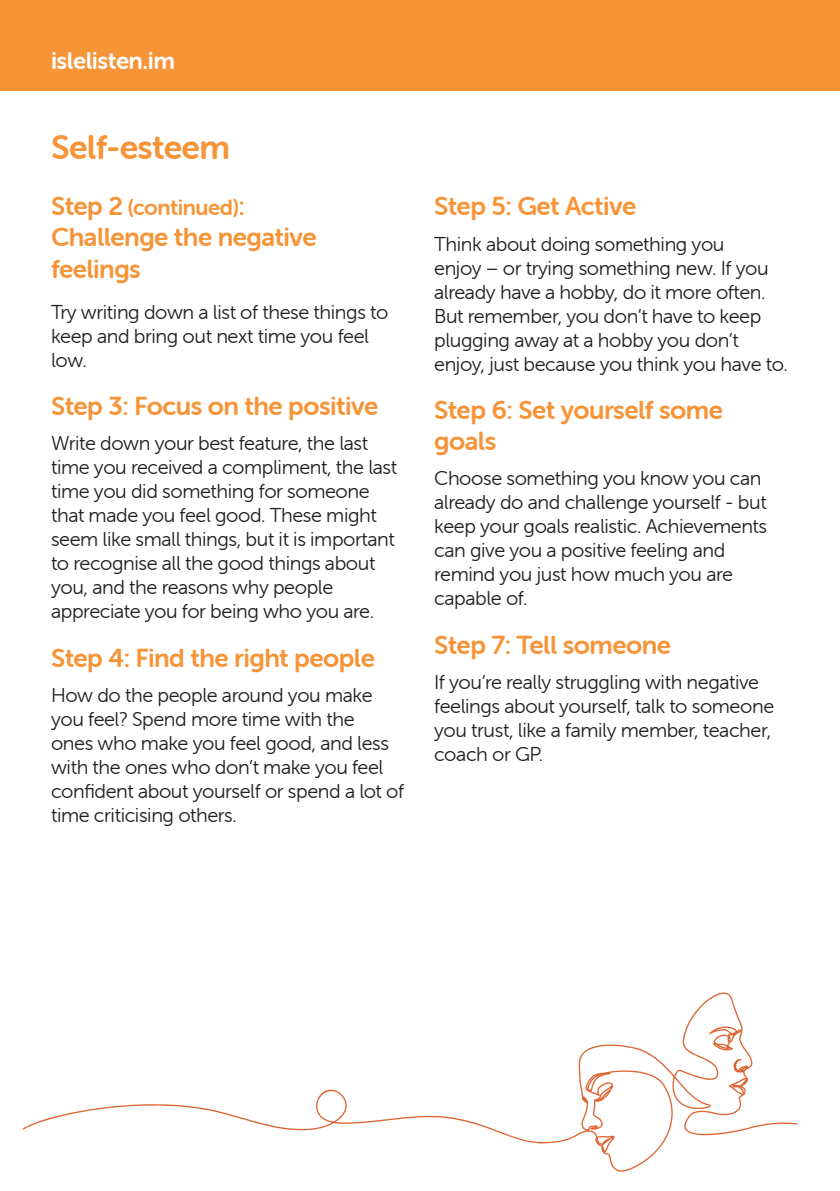
<style>
.page{position:relative;width:840px;height:1191px;background:#fff}
.page>*{position:absolute;margin:0;border:0;box-sizing:border-box;transform-origin:0 0}
.t1{font:34px "Museo Sans Rounded 700";letter-spacing:-.02em;color:#f79438}
.t2{font:26px/31.2px "Museo Sans Rounded 700";letter-spacing:-.02em;color:#f79438}
.t3{font:24px "Museo Sans Rounded 700";letter-spacing:-.02em;color:#fff}
.t4{font:22px "Museo Sans Rounded 700";letter-spacing:-.02em;color:#f79438}
.t5{font:20px/24px "Museo Sans Rounded 300";letter-spacing:-.02em;color:#231f20}
.s1{font-size:26px}
</style>
<div class="page">
<div style="left:0;top:0;width:839px;height:91px;background:#f79438"></div>
<svg style="left:22px;top:1089px;width:515px;height:54px"></svg>
<svg style="left:537px;top:992px;width:260px;height:179px"></svg>
<p class="t3" style="left:51px;top:47px;width:125px">islelisten.im</p>
<p class="t1" style="left:51px;top:128px;width:180px">Self-esteem</p>
<p class="t4" style="left:51px;top:195px;width:195px"><span class="s1">Step 2</span> (continued)<span class="s1">:</span></p>
<p class="t2" style="left:51px;top:222px;width:267px">Challenge the negative feelings</p>
<p class="t5" style="left:51px;top:300px;width:338px">Try writing down a list of these things to keep and bring out next time you feel low.</p>
<p class="t2" style="left:51px;top:390px;width:328px">Step 3: Focus on the positive</p>
<p class="t5" style="left:51px;top:431px;width:347px">Write down your best feature, the last time you received a compliment, the last time you did something for someone that made you feel good. These might seem like small things, but it is important to recognise all the good things about you, and the reasons why people appreciate you for being who you are.</p>
<p class="t2" style="left:51px;top:642px;width:325px">Step 4: Find the right people</p>
<p class="t5" style="left:51px;top:683px;width:354px">How do the people around you make you feel? Spend more time with the<br>ones who make you feel good, and less with the ones who don’t make you feel confident about yourself or spend a lot of time criticising others.</p>
<p class="t2" style="left:434px;top:191px;width:203px">Step 5: Get Active</p>
<p class="t5" style="left:434px;top:232px;width:355px">Think about doing something you<br>enjoy – or trying something new. If you already have a hobby, do it more often.<br>But remember, you don’t have to keep plugging away at a hobby you don’t enjoy, just because you think you have to.</p>
<p class="t2" style="left:434px;top:394px;width:290px">Step 6: Set yourself some goals</p>
<p class="t5" style="left:434px;top:466px;width:334px">Choose something you know you can already do and challenge yourself - but keep your goals realistic. Achievements can give you a positive feeling and remind you just how much you are capable of.</p>
<p class="t2" style="left:434px;top:629px;width:238px">Step 7: Tell someone</p>
<p class="t5" style="left:434px;top:670px;width:341px">If you’re really struggling with negative feelings about yourself, talk to someone you trust, like a family member, teacher, coach or GP.</p>
</div>
